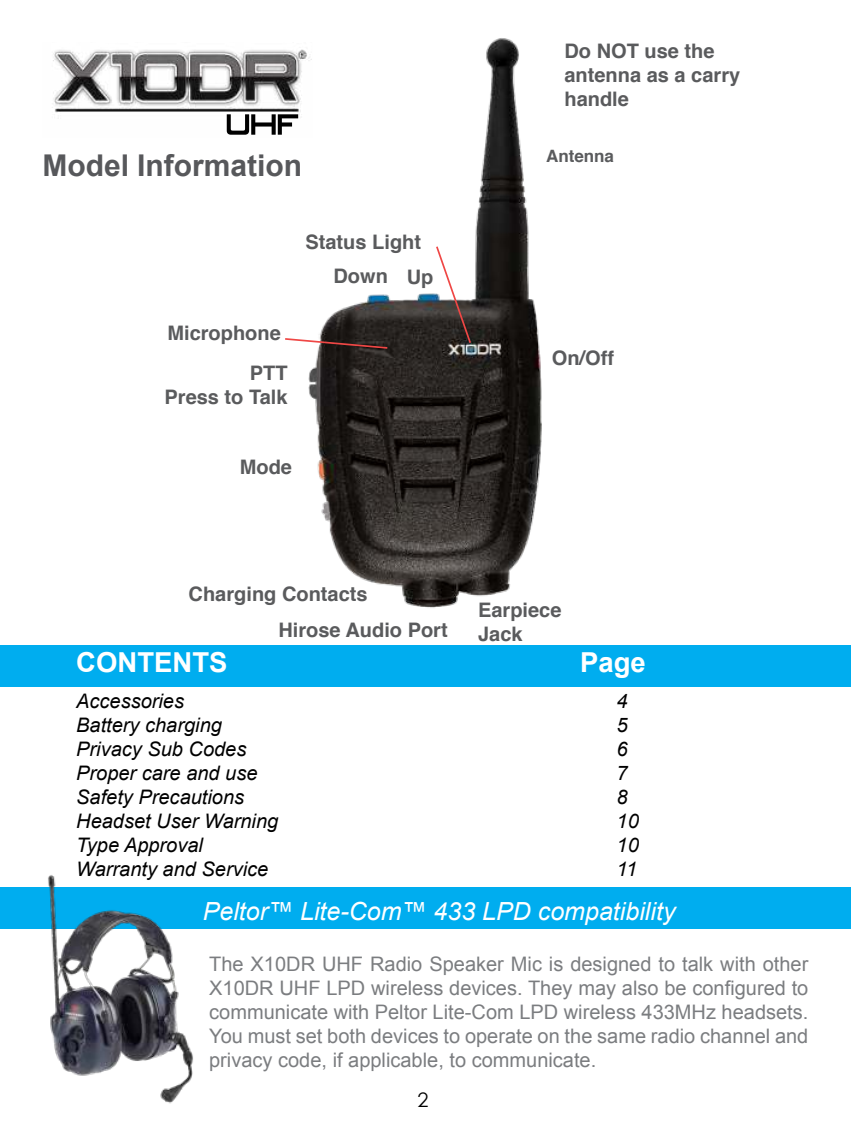
<style>
.page{position:relative;width:851px;height:1134px;background:#fff}
.page>*{position:absolute;margin:0;border:0;box-sizing:border-box;transform-origin:0 0}
.t1{font:700 30px "Arial";color:#57585b}
.t2{font:700 27.5px "Arial";color:#fff}
.t3{font:italic 25px "Arial";color:#fff}
.t4{font:20px/24px "Arial";color:#7b7d80;text-align:justify}
.t5{font:italic 20px "Arial";color:#000}
.t6{font:700 20px/24px "Helvetica";color:#5a5b5d}
.t7{font:20px "Century Gothic";color:#000}
.t8{font:700 17px "Helvetica";color:#5a5b5d}
</style>
<div class="page">
<div style="left:0;top:887px;width:850px;height:41px;background:#00adef"></div>
<div style="left:0;top:645px;width:850px;height:42px;background:#00adef"></div>
<img style="left:43px;top:875px;width:155px;height:229px">
<img style="left:308px;top:38px;width:234px;height:570px">
<svg style="left:285px;top:337px;width:104px;height:13px"></svg>
<svg style="left:434px;top:245px;width:38px;height:100px"></svg>
<img style="left:52px;top:43px;width:260px;height:95px">
<img style="left:227px;top:114px;width:71px;height:21px">
<h1 class="t1" style="left:43px;top:154px;width:261px">Model Information</h1>
<p class="t6" style="left:305px;top:232px;width:117px">Status Light</p>
<p class="t6" style="left:167px;top:323px;width:115px">Microphone</p>
<p class="t6" style="left:164px;top:362px;width:125px;text-align:right">PTT<br>Press to Talk</p>
<p class="t6" style="left:240px;top:456px;width:54px">Mode</p>
<p class="t6" style="left:333px;top:266px;width:102px">Down Up</p>
<p class="t6" style="left:564px;top:40px;width:177px">Do NOT use the antenna as a carry handle</p>
<p class="t8" style="left:546px;top:149px;width:70px">Antenna</p>
<p class="t6" style="left:551px;top:348px;width:64px">On/Off</p>
<p class="t6" style="left:189px;top:584px;width:180px">Charging Contacts</p>
<p class="t6" style="left:278px;top:619px;width:171px">Hirose Audio Port</p>
<p class="t6" style="left:478px;top:599px;width:85px">Earpiece<br>Jack</p>
<h2 class="t2" style="left:76px;top:652px;width:153px">CONTENTS</h2>
<h2 class="t2" style="left:580px;top:652px;width:67px">Page</h2>
<p class="t5" style="left:76px;top:693px;width:109px">Accessories</p>
<p class="t5" style="left:616px;top:693px;width:13px">4</p>
<p class="t5" style="left:76px;top:717px;width:147px">Battery charging</p>
<p class="t5" style="left:616px;top:717px;width:13px">5</p>
<p class="t5" style="left:76px;top:741px;width:172px">Privacy Sub Codes</p>
<p class="t5" style="left:616px;top:741px;width:13px">6</p>
<p class="t5" style="left:76px;top:765px;width:183px">Proper care and use</p>
<p class="t5" style="left:616px;top:765px;width:13px">7</p>
<p class="t5" style="left:76px;top:789px;width:169px">Safety Precautions</p>
<p class="t5" style="left:616px;top:789px;width:13px">8</p>
<p class="t5" style="left:76px;top:813px;width:203px">Headset User Warning</p>
<p class="t5" style="left:616px;top:813px;width:24px">10</p>
<p class="t5" style="left:76px;top:837px;width:128px">Type Approval</p>
<p class="t5" style="left:616px;top:837px;width:24px">10</p>
<p class="t5" style="left:76px;top:861px;width:193px">Warranty and Service</p>
<p class="t5" style="left:616px;top:861px;width:22px">11</p>
<p class="t3" style="left:203px;top:902px;width:474px">Peltor™ Lite-Com™ 433 LPD compatibility</p>
<p class="t4" style="left:209px;top:954px;width:600px">The X10DR UHF Radio Speaker Mic is designed to talk with other X10DR UHF LPD wireless devices. They may also be configured to communicate with Peltor Lite-Com LPD wireless 433MHz headsets.<br>You must set both devices to operate on the same radio channel and privacy code, if applicable, to communicate.</p>
<p class="t7" style="left:417px;top:1091px;width:13px">2</p>
</div>
